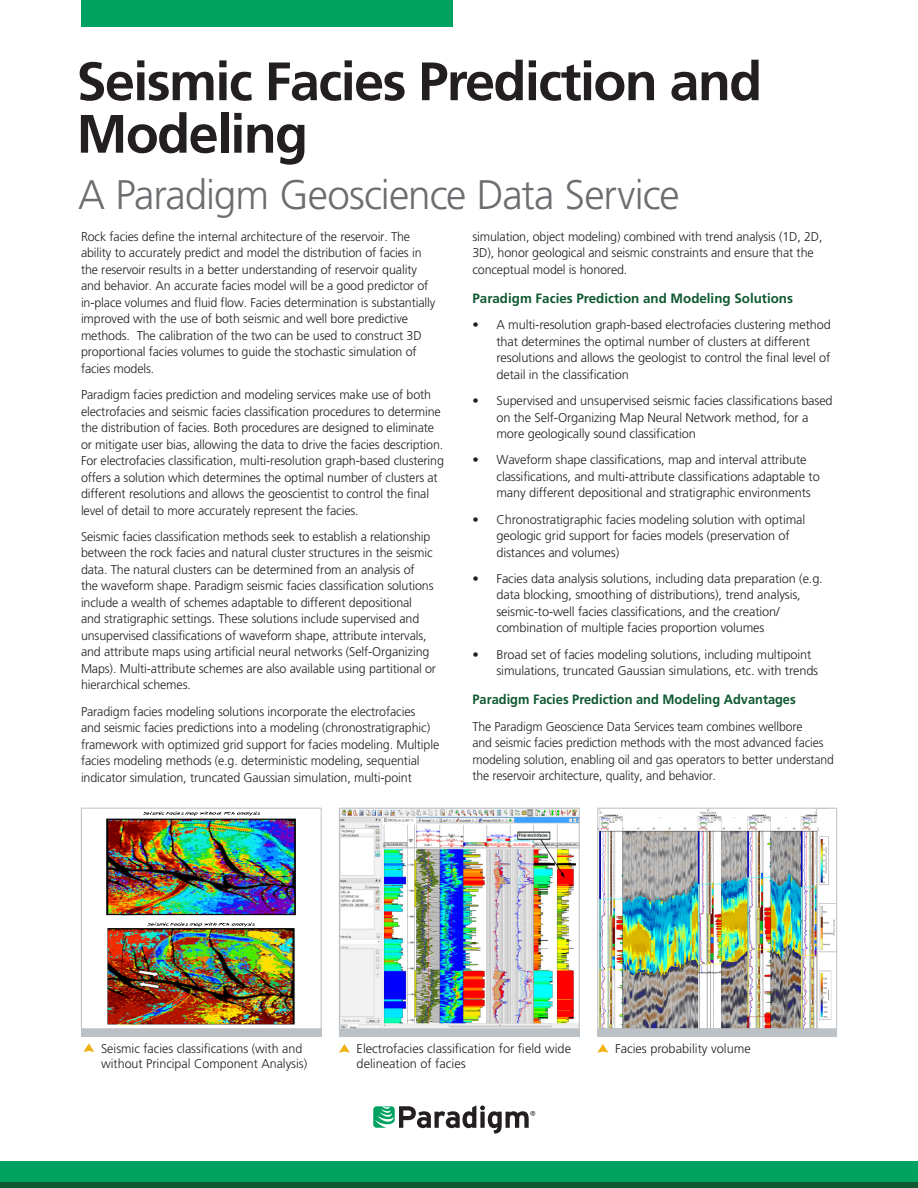
<style>
.page{position:relative;width:918px;height:1188px;background:#fff}
.page>*{position:absolute;margin:0;border:0;box-sizing:border-box;transform-origin:0 0}
.t1{font:700 54px/52.5px "Frutiger LT Std";letter-spacing:-.03em;color:#231f20}
.Subtitle_1{font:300 41.25px "Frutiger LT Std";letter-spacing:-.025em;color:#6c6d70}
.t2{font:700 13.5px "Frutiger LT Std";color:#0f5931;scale:.95 1}
.t3{font:700 13.5px "Frutiger LT Std";color:#0f5931}
.t4{font:300 12.75px/16.5px "Frutiger LT Std";letter-spacing:-.01em;color:#231f20}
.t5{font:300 12.75px/16.5px "Frutiger LT Std";letter-spacing:-.01em;color:#231f20;scale:.96 1}
</style>
<div class="page">
<svg style="left:0;top:1181px;width:918px;height:7px;background:#0c6337"></svg>
<div style="left:0;top:1161px;width:918px;height:20px;background:#00a261"></div>
<div style="left:81px;top:0;width:371px;height:27px;background:#00a261"></div>
<svg style="left:373px;top:1105px;width:162px;height:29px"></svg>
<svg style="left:83px;top:1043px;width:11px;height:9px"></svg>
<svg style="left:339px;top:1044px;width:11px;height:9px"></svg>
<img style="left:106px;top:811px;width:191px;height:214px">
<div style="left:81px;top:808px;width:241px;height:221px;border:1px solid #bcc1c6"></div>
<img style="left:341px;top:810px;width:237px;height:217px">
<div style="left:339px;top:808px;width:241px;height:221px;border:1px solid #bcc1c6"></div>
<svg style="left:597px;top:1044px;width:11px;height:9px"></svg>
<img style="left:599px;top:810px;width:236px;height:217px">
<div style="left:597px;top:808px;width:240px;height:221px;border:1px solid #bcc1c6"></div>
<div style="left:597px;top:1029px;width:240px;height:8px;background:#bcc1c6"></div>
<div style="left:81px;top:1029px;width:241px;height:8px;background:#bcc1c6"></div>
<div style="left:339px;top:1029px;width:241px;height:8px;background:#bcc1c6"></div>
<h1 class="t1" style="left:76px;top:55px;width:687px">Seismic Facies Prediction and<br>Modeling</h1>
<p class="Subtitle_1" style="left:78px;top:171px;width:603px">A Paradigm Geoscience Data Service</p>
<h4 class="t4" style="left:472px;top:229px;width:352px">simulation, object modeling) combined with trend analysis (1D, 2D,<br>3D), honor geological and seismic constraints and ensure that the conceptual model is honored.</h4>
<h4 class="t3" style="left:472px;top:291px;width:322px">Paradigm Facies Prediction and Modeling Solutions</h4>
<h4 class="t4" style="left:496px;top:317px;width:336px;text-indent:-24px">• A multi-resolution graph-based electrofacies clustering method that determines the optimal number of clusters at different resolutions and allows the geologist to control the final level of detail in the classification</h4>
<h4 class="t4" style="left:496px;top:393px;width:338px;text-indent:-24px">• Supervised and unsupervised seismic facies classifications based on the Self-Organizing Map Neural Network method, for a more geologically sound classification</h4>
<h4 class="t4" style="left:496px;top:452px;width:325px;text-indent:-24px">• Waveform shape classifications, map and interval attribute classifications, and multi-attribute classifications adaptable to many different depositional and stratigraphic environments</h4>
<h4 class="t4" style="left:496px;top:511px;width:310px;text-indent:-24px">• Chronostratigraphic facies modeling solution with optimal geologic grid support for facies models (preservation of distances and volumes)</h4>
<h4 class="t4" style="left:496px;top:571px;width:328px;text-indent:-24px">• Facies data analysis solutions, including data preparation (e.g. data blocking, smoothing of distributions), trend analysis, seismic-to-well facies classifications, and the creation/ combination of multiple facies proportion volumes</h4>
<h4 class="t4" style="left:496px;top:646px;width:323px;text-indent:-24px">• Broad set of facies modeling solutions, including multipoint simulations, truncated Gaussian simulations, etc. with trends</h4>
<h4 class="t2" style="left:472px;top:692px;width:342px">Paradigm Facies Prediction and Modeling Advantages</h4>
<h4 class="t5" style="left:472px;top:718px;width:378px">The Paradigm Geoscience Data Services team combines wellbore<br>and seismic facies prediction methods with the most advanced facies modeling solution, enabling oil and gas operators to better understand the reservoir architecture, quality, and behavior.</h4>
<h4 class="t4" style="left:81px;top:229px;width:356px">Rock facies define the internal architecture of the reservoir. The ability to accurately predict and model the distribution of facies in the reservoir results in a better understanding of reservoir quality and behavior. An accurate facies model will be a good predictor of in-place volumes and fluid flow. Facies determination is substantially improved with the use of both seismic and well bore predictive methods. The calibration of the two can be used to construct 3D proportional facies volumes to guide the stochastic simulation of facies models.</h4>
<h4 class="t4" style="left:81px;top:387px;width:365px">Paradigm facies prediction and modeling services make use of both electrofacies and seismic facies classification procedures to determine the distribution of facies. Both procedures are designed to eliminate or mitigate user bias, allowing the data to drive the facies description.<br>For electrofacies classification, multi-resolution graph-based clustering offers a solution which determines the optimal number of clusters at different resolutions and allows the geoscientist to control the final level of detail to more accurately represent the facies.</h4>
<h4 class="t4" style="left:81px;top:529px;width:357px">Seismic facies classification methods seek to establish a relationship between the rock facies and natural cluster structures in the seismic data. The natural clusters can be determined from an analysis of<br>the waveform shape. Paradigm seismic facies classification solutions include a wealth of schemes adaptable to different depositional<br>and stratigraphic settings. These solutions include supervised and unsupervised classifications of waveform shape, attribute intervals, and attribute maps using artificial neural networks (Self-Organizing Maps). Multi-attribute schemes are also available using partitional or hierarchical schemes.</h4>
<h4 class="t4" style="left:81px;top:703px;width:360px">Paradigm facies modeling solutions incorporate the electrofacies<br>and seismic facies predictions into a modeling (chronostratigraphic) framework with optimized grid support for facies modeling. Multiple facies modeling methods (e.g. deterministic modeling, sequential indicator simulation, truncated Gaussian simulation, multi-point</h4>
<p class="t4" style="left:101px;top:1041px;width:208px;line-height:15.3px">Seismic facies classifications (with and without Principal Component Analysis)</p>
<p class="t4" style="left:357px;top:1041px;width:216px;line-height:15.3px">Electrofacies classification for field wide delineation of facies</p>
<p class="t4" style="left:615px;top:1041px;width:137px">Facies probability volume</p>
</div>
